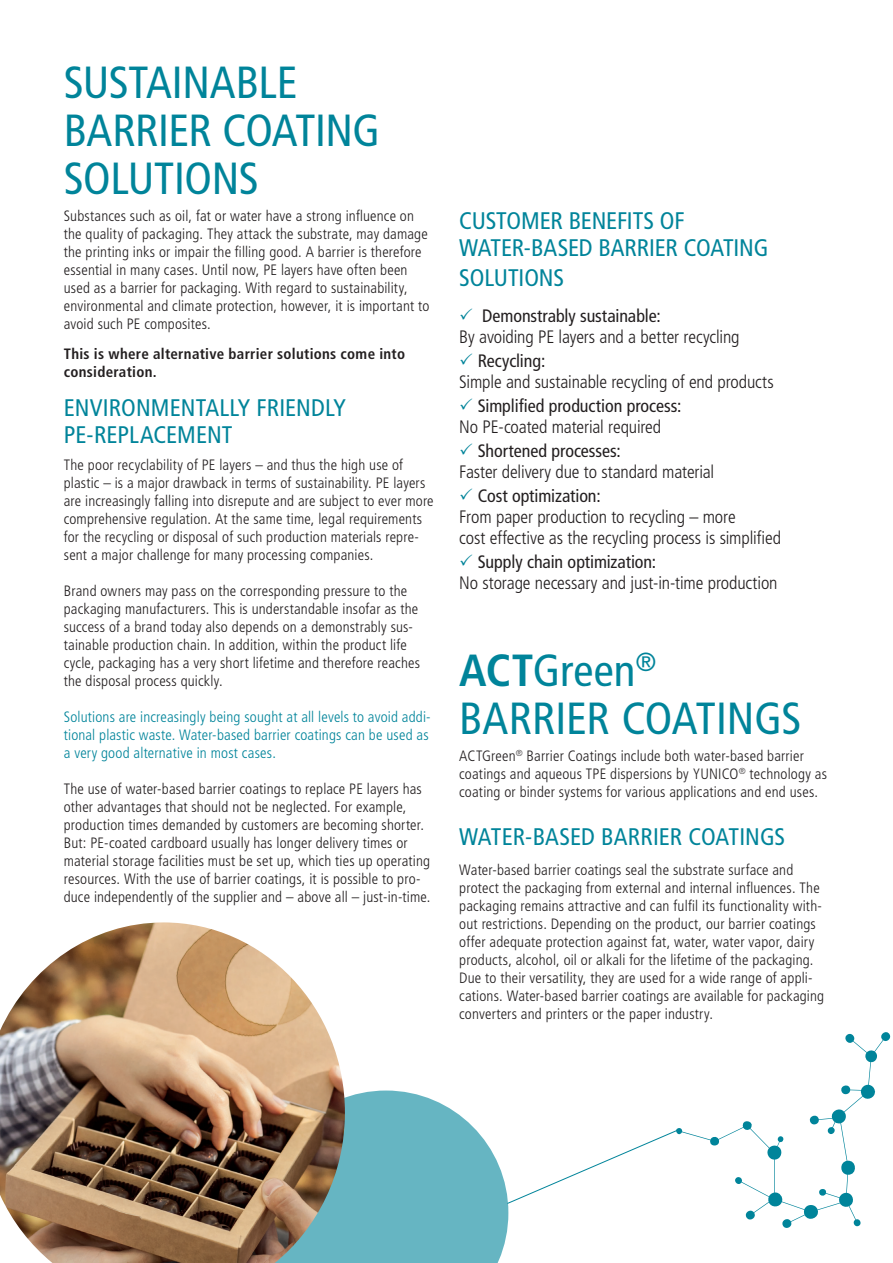
<style>
.page{position:relative;width:893px;height:1263px;background:#fff}
.page>*{position:absolute;margin:0;border:0;box-sizing:border-box;transform-origin:0 0}
.t1{font:condensed 45px/48px "Frutiger LT Pro";letter-spacing:-.01em;color:#00849a}
.t2{font:condensed 24px/27px "Frutiger LT Pro";letter-spacing:-.005em;color:#00849a}
.t3{font:300 condensed 18px/21px "Frutiger LT Pro";letter-spacing:-.01em;color:#231f20}
.t4{font:condensed 18px "Frutiger LT Pro";letter-spacing:-.005em;color:#231f20}
.t5{font:300 condensed 15px/18px "Frutiger LT Pro";letter-spacing:.01em;color:#231f20}
.t6{font:300 condensed 15px/18px "Frutiger LT Pro";letter-spacing:.01em;color:#00849a}
.t7{font:700 condensed 15px/18px "Frutiger LT Pro";letter-spacing:.02em;color:#231f20}
.s1{font-weight:700}
</style>
<div class="page">
<svg style="left:678px;top:1032px;width:213px;height:196px"></svg>
<svg style="left:875px;top:1085px;width:16px;height:11px"></svg>
<svg style="left:345px;top:1090px;width:333px;height:173px"></svg>
<img style="left:0;top:922px;width:345px;height:341px">
<h1 class="t1" style="left:64px;top:58px;width:318px">SUSTAINABLE<br>BARRIER COATING<br>SOLUTIONS</h1>
<p class="t5" style="left:64px;top:207px;width:367px">Substances such as oil, fat or water have a strong influence on the quality of packaging. They attack the substrate, may damage the printing inks or impair the filling good. A barrier is therefore essential in many cases. Until now, PE layers have often been used as a barrier for packaging. With regard to sustainability, environmental and climate protection, however, it is important to avoid such PE composites.</p>
<p class="t7" style="left:64px;top:344px;width:343px">This is where alternative barrier solutions come into consideration.</p>
<h2 class="t2" style="left:64px;top:394px;width:284px">ENVIRONMENTALLY FRIENDLY<br>PE-REPLACEMENT</h2>
<p class="t5" style="left:64px;top:456px;width:371px">The poor recyclability of PE layers – and thus the high use of plastic – is a major drawback in terms of sustainability. PE layers are increasingly falling into disrepute and are subject to ever more comprehensive regulation. At the same time, legal requirements for the recycling or disposal of such production materials repre&shy;sent a major challenge for many processing companies.</p>
<p class="t5" style="left:64px;top:582px;width:358px">Brand owners may pass on the corresponding pressure to the packaging manufacturers. This is understandable insofar as the success of a brand today also depends on a demonstrably sus&shy;tainable production chain. In addition, within the product life cycle, packaging has a very short lifetime and therefore reaches the disposal process quickly.</p>
<p class="t6" style="left:64px;top:708px;width:368px">Solutions are increasingly being sought at all levels to avoid addi&shy;tional plastic waste. Water-based barrier coatings can be used as a very good alternative in most cases.</p>
<p class="t5" style="left:64px;top:780px;width:368px">The use of water-based barrier coatings to replace PE layers has other advantages that should not be neglected. For example, production times demanded by customers are becoming shorter.<br>But: PE-coated cardboard usually has longer delivery times or material storage facilities must be set up, which ties up operating resources. With the use of barrier coatings, it is possible to pro&shy;duce independently of the supplier and – above all – just-in-time.</p>
<h2 class="t2" style="left:459px;top:208px;width:311px">CUSTOMER BENEFITS OF<br>WATER-BASED BARRIER COATING</h2>
<h2 class="t2" style="left:459px;top:265px;width:106px">SOLUTIONS</h2>
<p class="t4" style="left:482px;top:306px;width:180px">Demonstrably sustainable:</p>
<p class="t3" style="left:459px;top:327px;width:282px">By avoiding PE layers and a better recycling</p>
<p class="t4" style="left:478px;top:351px;width:69px">Recycling:</p>
<p class="t3" style="left:459px;top:372px;width:316px">Simple and sustainable recycling of end products</p>
<p class="t4" style="left:478px;top:396px;width:205px">Simplified production process:</p>
<p class="t3" style="left:459px;top:417px;width:204px">No PE-coated material required</p>
<p class="t4" style="left:478px;top:441px;width:145px">Shortened processes:</p>
<p class="t3" style="left:459px;top:462px;width:257px">Faster delivery due to standard material</p>
<p class="t4" style="left:478px;top:486px;width:124px">Cost optimization:</p>
<p class="t3" style="left:459px;top:507px;width:323px">From paper production to recycling – more<br>cost effective as the recycling process is simplified</p>
<p class="t4" style="left:478px;top:552px;width:180px">Supply chain optimization:</p>
<p class="t3" style="left:459px;top:573px;width:320px">No storage necessary and just-in-time production</p>
<h1 class="t1" style="left:459px;top:647px;width:344px"><span class="s1">ACT</span>Green<sup>®<br></sup>BARRIER COATINGS</h1>
<p class="t5" style="left:459px;top:747px;width:369px">ACTGreen<sup>®</sup> Barrier Coatings include both water-based barrier coatings and aqueous TPE dispersions by YUNICO<sup>®</sup> technology as coating or binder systems for various applications and end uses.</p>
<h2 class="t2" style="left:459px;top:823px;width:328px">WATER-BASED BARRIER COATINGS</h2>
<p class="t5" style="left:459px;top:861px;width:366px">Water-based barrier coatings seal the substrate surface and protect the packaging from external and internal influences. The packaging remains attractive and can fulfil its functionality with&shy;out restrictions. Depending on the product, our barrier coatings offer adequate protection against fat, water, water vapor, dairy products, alcohol, oil or alkali for the lifetime of the packaging.<br>Due to their versatility, they are used for a wide range of appli&shy;cations. Water-based barrier coatings are available for packaging converters and printers or the paper industry.</p>
</div>
